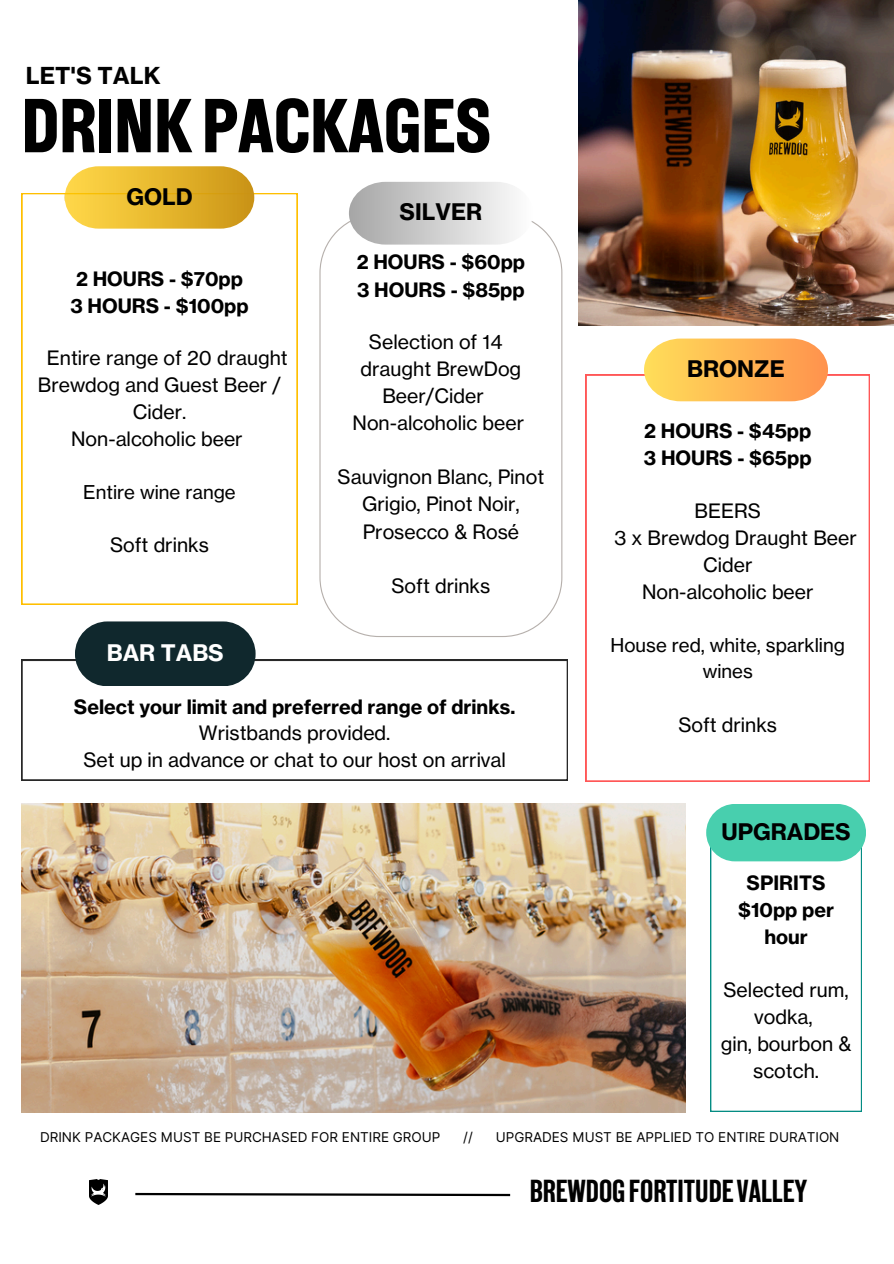
<style>
.page{position:relative;width:894px;height:1264px;background:#fff}
.page>*{position:absolute;margin:0;border:0;box-sizing:border-box;transform-origin:0 0}
.t1{font:76.2px "New Grotesk Square FIVE";color:#000}
.t2{font:31.8px "New Grotesk Square FOUR";color:#000}
.t3{font:22.95px "N Haas Grotesk TX Std 75 Bd";color:#000}
.t4{font:22.5px "N Haas Grotesk TX Std 75 Bd";color:#000}
.t5{font:22.5px "N Haas Grotesk TX Std 75 Bd";color:#fff}
.t6{font:19.5px/27px "N Haas Grotesk TX Std 55 Rg";color:#000;text-align:center}
.t7{font:19.5px/27px "N Haas Grotesk TX Std 75 Bd";color:#000}
.t8{font:18.75px/25.8px "N Haas Grotesk TX Std 55 Rg";color:#000;text-align:center}
.t9{font:13.5px "Inter";color:#000}
.s1{font-family:"N Haas Grotesk TX Std 75 Bd"}
</style>
<div class="page">
<svg style="left:319px;top:221px;width:243px;height:416px"></svg>
<img style="left:578px;top:0;width:315px;height:325px">
<svg style="left:349px;top:182px;width:183px;height:62px"></svg>
<svg style="left:22px;top:193px;width:275px;height:411px"></svg>
<svg style="left:65px;top:166px;width:189px;height:63px;background:#e8bc3f"></svg>
<svg style="left:22px;top:660px;width:545px;height:120px"></svg>
<svg style="left:710px;top:848px;width:151px;height:263px"></svg>
<div style="left:706px;top:804px;width:159px;height:57px;background:#48cfae;border-radius:29px"></div>
<div style="left:75px;top:621px;width:180px;height:65px;background:#10282d;border-radius:32px"></div>
<svg style="left:585px;top:375px;width:284px;height:406px"></svg>
<svg style="left:643px;top:338px;width:184px;height:63px;background:#ffbe63"></svg>
<img style="left:22px;top:804px;width:663px;height:308px">
<img style="left:89px;top:1179px;width:18px;height:25px">
<svg style="left:135px;top:1192px;width:376px;height:5px"></svg>
<h4 class="t3" style="left:26px;top:61px;width:136px">LET'S TALK</h4>
<h4 class="t1" style="left:22px;top:95px;width:471px">DRINK PACKAGES</h4>
<h5 class="t4" style="left:126px;top:182px;width:67px">GOLD</h5>
<h5 class="t7" style="left:70px;top:265px;width:179px">2 HOURS - $70pp<br>3 HOURS - $100pp</h5>
<h4 class="t6" style="left:47px;top:345px;width:242px">Entire range of 20 draught</h4>
<h4 class="t6" style="left:38px;top:372px;width:244px">Brewdog and Guest Beer /</h4>
<h4 class="t6" style="left:133px;top:399px;width:55px">Cider.</h4>
<h4 class="t6" style="left:71px;top:426px;width:173px">Non-alcoholic beer</h4>
<h5 class="t8" style="left:83px;top:479px;width:154px">Entire wine range</h5>
<h5 class="t6" style="left:110px;top:531px;width:100px">Soft drinks</h5>
<h4 class="t5" style="left:107px;top:638px;width:119px">BAR TABS</h4>
<h5 class="t4" style="left:399px;top:198px;width:84px">SILVER</h5>
<h3 class="t7" style="left:356px;top:249px;width:170px">2 HOURS - $60pp<br>3 HOURS - $85pp</h3>
<h1 class="t6" style="left:352px;top:329px;width:173px">Selection of 14 draught BrewDog<br>Beer/Cider<br>Non-alcoholic beer</h1>
<h3 class="t6" style="left:337px;top:464px;width:208px">Sauvignon Blanc, Pinot<br>Grigio, Pinot Noir,<br>Prosecco &amp; Rosé</h3>
<h3 class="t6" style="left:391px;top:572px;width:100px">Soft drinks</h3>
<h3 class="t6" style="left:74px;top:693px;width:443px;line-height:26.4px"><span class="s1">Select your limit and preferred range of drinks.<br></span>Wristbands provided.<br>Set up in advance or chat to our host on arrival</h3>
<h3 class="t4" style="left:687px;top:354px;width:99px">BRONZE</h3>
<h5 class="t7" style="left:643px;top:417px;width:169px">2 HOURS - $45pp<br>3 HOURS - $65pp</h5>
<h5 class="t6" style="left:694px;top:497px;width:68px">BEERS</h5>
<h5 class="t6" style="left:614px;top:524px;width:244px">3 x Brewdog Draught Beer</h5>
<h5 class="t6" style="left:702px;top:551px;width:51px">Cider</h5>
<h5 class="t6" style="left:641px;top:578px;width:173px">Non-alcoholic beer</h5>
<h5 class="t8" style="left:610px;top:632px;width:236px">House red, white, sparkling wines</h5>
<p class="t6" style="left:678px;top:711px;width:100px">Soft drinks</p>
<h3 class="t4" style="left:721px;top:817px;width:131px">UPGRADES</h3>
<h5 class="t7" style="left:738px;top:869px;width:97px;text-align:center">SPIRITS $10pp per hour</h5>
<p class="t6" style="left:720px;top:976px;width:132px">Selected rum, vodka,<br>gin, bourbon &amp; scotch.</p>
<h5 class="t9" style="left:40px;top:1129px;width:402px">DRINK PACKAGES MUST BE PURCHASED FOR ENTIRE GROUP</h5>
<h5 class="t9" style="left:463px;top:1129px;width:11px">//</h5>
<h5 class="t9" style="left:495px;top:1129px;width:345px">UPGRADES MUST BE APPLIED TO ENTIRE DURATION</h5>
<h5 class="t2" style="left:529px;top:1177px;width:279px">BREWDOGFORTITUDEVALLEY</h5>
</div>
